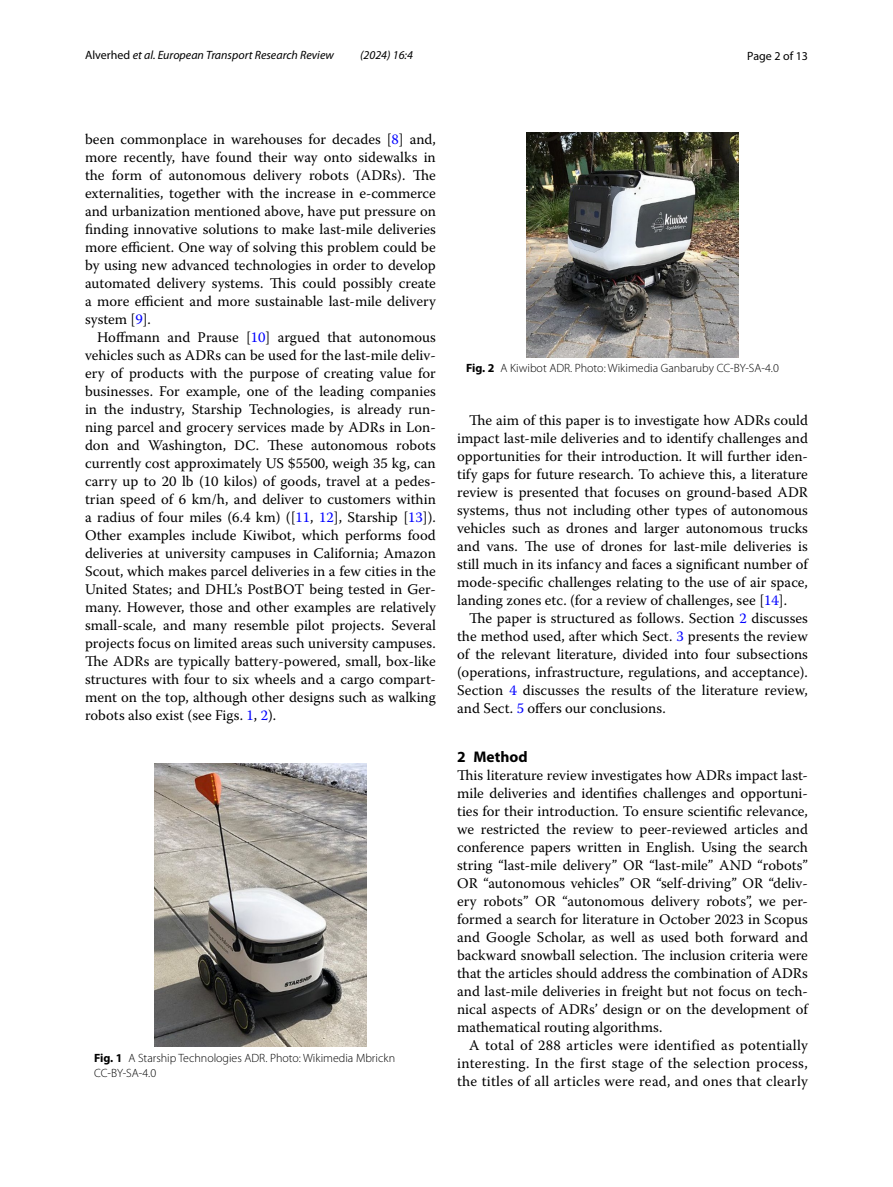
<style>
.page{position:relative;width:893px;height:1187px;background:#fff}
.page>*{position:absolute;margin:0;border:0;box-sizing:border-box;transform-origin:0 0}
.t1{font:700 15.45px "Myriad Pro";color:#000}
.t2{font:14.7px/18px "Warnock Pro";color:#000;text-align:justify}
.t3{font:300 12px/15px "Myriad Pro";color:#000}
.t4{font:italic 12px "Myriad Pro";color:#000}
.t5{font:12px "Myriad Pro";color:#000}
.s1{font-style:normal}
.s2{color:#00f}
.s3{font-weight:700}
</style>
<div class="page">
<img style="left:154px;top:763px;width:213px;height:283px">
<img style="left:526px;top:133px;width:213px;height:224px">
<p class="t4" style="left:85px;top:48px;width:250px"><span class="s1">Alverhed</span> et al. European Transport Research Review</p>
<p class="t4" style="left:360px;top:48px;width:54px">(2024) 16:4</p>
<p class="t5" style="left:747px;top:48px;width:62px">Page 2 of 13</p>
<p class="t2" style="left:85px;top:130px;width:352px">been commonplace in warehouses for decades [<span class="s2">8</span>] and, more recently, have found their way onto sidewalks in the form of autonomous delivery robots (ADRs). The externalities, together with the increase in e-commerce and urbanization mentioned above, have put pressure on finding innovative solutions to make last-mile deliveries more efficient. One way of solving this problem could be by using new advanced technologies in order to develop automated delivery systems. This could possibly create a more efficient and more sustainable last-mile delivery system [<span class="s2">9</span>].</p>
<p class="t2" style="left:85px;top:328px;width:352px;text-indent:12px">Hoffmann and Prause [<span class="s2">10</span>] argued that autonomous vehicles such as ADRs can be used for the last-mile deliv&shy;ery of products with the purpose of creating value for businesses. For example, one of the leading companies in the industry, Starship Technologies, is already run&shy;ning parcel and grocery services made by ADRs in Lon&shy;don and Washington, DC. These autonomous robots currently cost approximately US $5500, weigh 35 kg, can carry up to 20 lb (10 kilos) of goods, travel at a pedes&shy;trian speed of 6 km/h, and deliver to customers within a radius of four miles (6.4 km) ([<span class="s2">11</span>, <span class="s2">12</span>], Starship [<span class="s2">13</span>]).<br>Other examples include Kiwibot, which performs food deliveries at university campuses in California; Amazon Scout, which makes parcel deliveries in a few cities in the United States; and DHL’s PostBOT being tested in Ger&shy;many. However, those and other examples are relatively small-scale, and many resemble pilot projects. Several projects focus on limited areas such university campuses.<br>The ADRs are typically battery-powered, small, box-like structures with four to six wheels and a cargo compart&shy;ment on the top, although other designs such as walking robots also exist (see Figs. <span class="s2">1</span>, <span class="s2">2</span>).</p>
<p class="t3" style="left:94px;top:1050px;width:303px"><span class="s3">Fig. 1</span> A Starship Technologies ADR. Photo: Wikimedia Mbrickn<br>CC-BY-SA-4.0</p>
<p class="t3" style="left:466px;top:361px;width:314px"><span class="s3">Fig. 2</span> A Kiwibot ADR. Photo: Wikimedia Ganbaruby CC-BY-SA-4.0</p>
<p class="t2" style="left:457px;top:411px;width:352px;text-indent:12px">The aim of this paper is to investigate how ADRs could impact last-mile deliveries and to identify challenges and opportunities for their introduction. It will further iden&shy;tify gaps for future research. To achieve this, a literature review is presented that focuses on ground-based ADR systems, thus not including other types of autonomous vehicles such as drones and larger autonomous trucks and vans. The use of drones for last-mile deliveries is still much in its infancy and faces a significant number of mode-specific challenges relating to the use of air space, landing zones etc. (for a review of challenges, see [<span class="s2">14</span>].</p>
<p class="t2" style="left:457px;top:609px;width:352px;text-indent:12px">The paper is structured as follows. Section <span class="s2">2</span> discusses the method used, after which Sect. <span class="s2">3</span> presents the review of the relevant literature, divided into four subsections (operations, infrastructure, regulations, and acceptance).<br>Section <span class="s2">4</span> discusses the results of the literature review, and Sect. <span class="s2">5</span> offers our conclusions.</p>
<p class="t1" style="left:457px;top:746px;width:72px">2 Method</p>
<p class="t2" style="left:457px;top:765px;width:352px">This literature review investigates how ADRs impact last&shy;mile deliveries and identifies challenges and opportuni&shy;ties for their introduction. To ensure scientific relevance, we restricted the review to peer-reviewed articles and conference papers written in English. Using the search string “last-mile delivery” OR “last-mile” AND “robots” OR “autonomous vehicles” OR “self-driving” OR “deliv&shy;ery robots” OR “autonomous delivery robots”, we per&shy;formed a search for literature in October 2023 in Scopus and Google Scholar, as well as used both forward and backward snowball selection. The inclusion criteria were that the articles should address the combination of ADRs and last-mile deliveries in freight but not focus on tech&shy;nical aspects of ADRs’ design or on the development of mathematical routing algorithms.</p>
<p class="t2" style="left:457px;top:1035px;width:352px;text-indent:12px">A total of 288 articles were identified as potentially interesting. In the first stage of the selection process, the titles of all articles were read, and ones that clearly</p>
</div>
